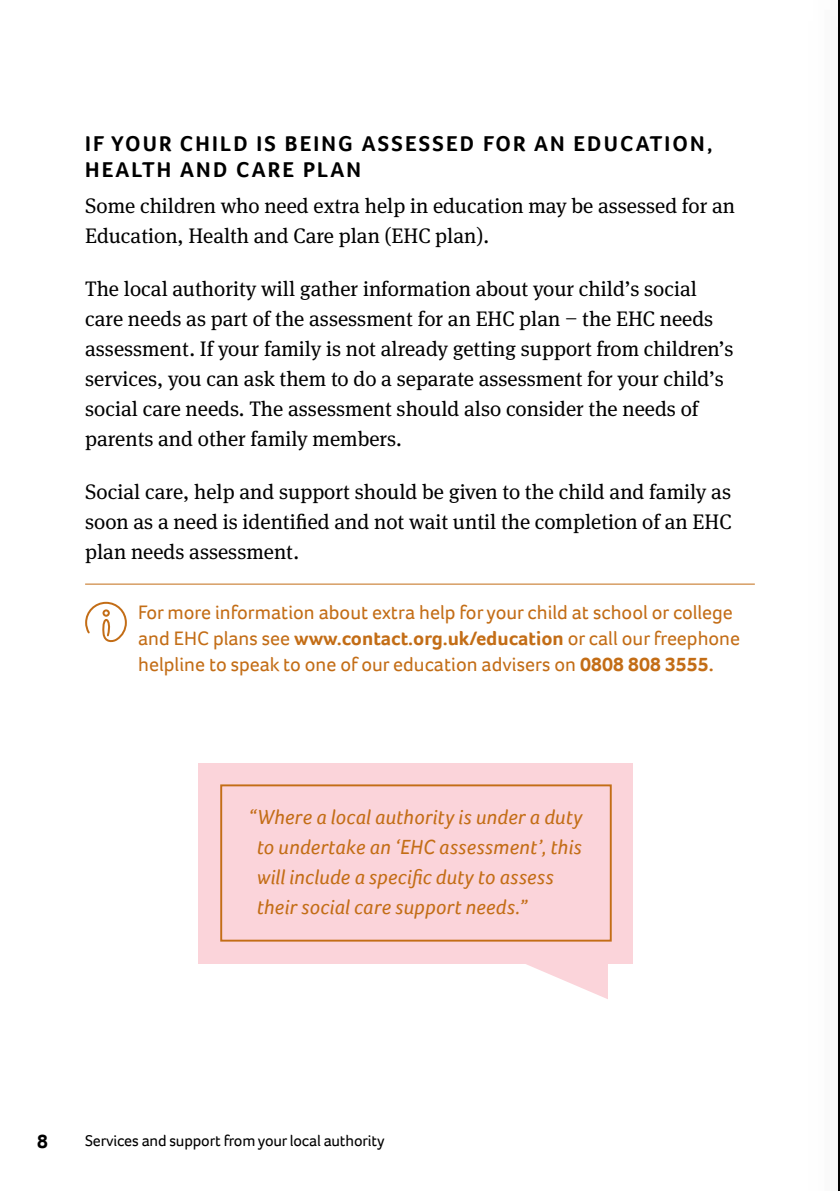
<style>
.page{position:relative;width:840px;height:1191px;background:#fff}
.page>*{position:absolute;margin:0;border:0;box-sizing:border-box;transform-origin:0 0}
.t1{font:700 22px/26.4px "Foco";letter-spacing:.1em;color:#000}
.t2{font:21px/30px "Meta Serif OT";color:#000}
.t3{font:italic 21px/30px "Foco";letter-spacing:.01em;color:#c36d16}
.t4{font:20px/26px "Foco";color:#c36d16}
.t5{font:700 20px "Foco";color:#000}
.t6{font:16px "Foco";letter-spacing:-.01em;color:#000}
.s1{font-weight:700}
</style>
<div class="page">
<hr style="left:837px;top:0;width:2px;height:1191px;background:#000">
<hr style="left:85px;top:583px;width:669px;height:1px;background:#c36d16">
<svg style="left:85px;top:601px;width:42px;height:42px"></svg>
<div style="left:198px;top:763px;width:435px;height:200px;background:#fbd4da"></div>
<div style="left:220px;top:784px;width:391px;height:157px;border:2px solid #c36d16"></div>
<svg style="left:523px;top:963px;width:84px;height:36px"></svg>
<p class="t1" style="left:85px;top:130px;width:628px">IF YOUR CHILD IS BEING ASSESSED FOR AN EDUCATION,<br>HEALTH AND CARE PLAN</p>
<p class="t2" style="left:85px;top:191px;width:651px">Some children who need extra help in education may be assessed for an<br>Education, Health and Care plan (EHC plan).</p>
<p class="t2" style="left:85px;top:273px;width:649px">The local authority will gather information about your child’s social care needs as part of the assessment for an EHC plan – the EHC needs assessment. If your family is not already getting support from children’s services, you can ask them to do a separate assessment for your child’s social care needs. The assessment should also consider the needs of parents and other family members.</p>
<p class="t2" style="left:85px;top:476px;width:647px;text-align:justify">Social care, help and support should be given to the child and family as soon as a need is identified and not wait until the completion of an EHC plan needs assessment.</p>
<p class="t4" style="left:138px;top:598px;width:595px">For more information about extra help for your child at school or college and EHC</p>
<p class="t4" style="left:138px;top:624px;width:603px;text-indent:75px">plans see <span class="s1">WWW.CONTACT.ORG.UK/EDUCATION</span> or call our freephone helpline to speak to one of our education advisers on <span class="s1">0808 808 3555.</span></p>
<p class="t3" style="left:256px;top:802px;width:327px;text-indent:-9px">“Where a local authority is under a duty to undertake an ‘EHC assessment’, this will include a specific duty to assess their social care support needs.”</p>
<p class="t5" style="left:37px;top:1128px;width:12px">8</p>
<p class="t6" style="left:85px;top:1130px;width:301px">Services and support from your local authority</p>
</div>
